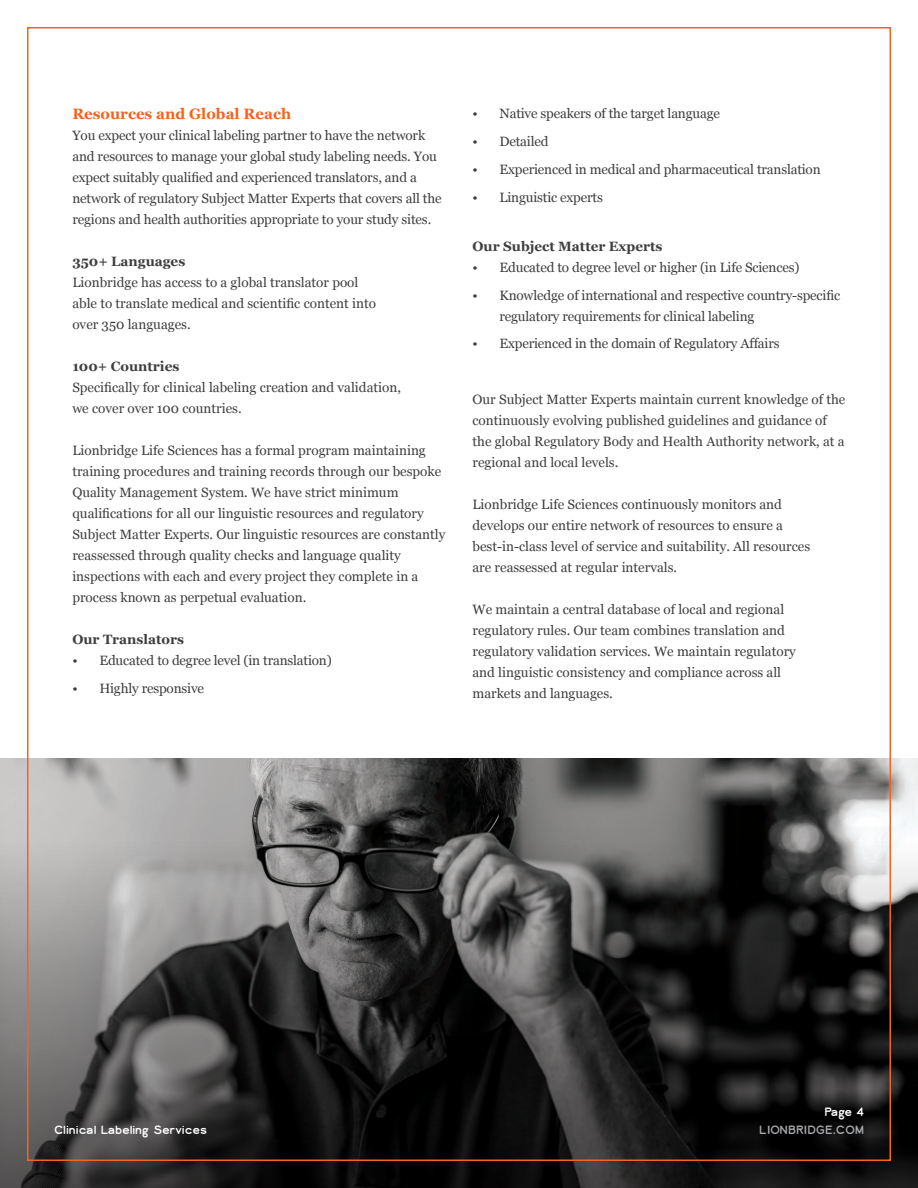
<style>
.page{position:relative;width:918px;height:1188px;background:#fff}
.page>*{position:absolute;margin:0;border:0;box-sizing:border-box;transform-origin:0 0}
.t1{font:700 15px "Georgia";color:#f36421}
.t2{font:13.5px/21px "Georgia";color:#3e3e3f}
.t3{font:700 13.5px "Georgia";color:#3e3e3f}
.t4{font:11.25px "Lionbridge Sans";letter-spacing:-.015em;color:#fff}
.t5{font:11.25px "Lionbridge Sans";color:#a8a9ad}
</style>
<div class="page">
<img style="left:0;top:758px;width:918px;height:82px">
<svg style="left:0;top:840px;width:917px;height:348px;background:#3f3d3c"></svg>
<hr style="left:917px;top:840px;width:1px;height:348px;background:#231f20">
<hr style="left:917px;top:0;width:1px;height:281px;background:#231f20">
<p class="t1" style="left:72px;top:103px;width:220px">Resources and Global Reach</p>
<p class="t2" style="left:72px;top:125px;width:371px">You expect your clinical labeling partner to have the network and resources to manage your global study labeling needs. You expect suitably qualified and experienced translators, and a network of regulatory Subject Matter Experts that covers all the regions and health authorities appropriate to your study sites.</p>
<p class="t3" style="left:72px;top:252px;width:114px">350+ Languages</p>
<p class="t2" style="left:72px;top:272px;width:305px">Lionbridge has access to a global translator pool able to translate medical and scientific content into over 350 languages.</p>
<p class="t3" style="left:72px;top:357px;width:108px">100+ Countries</p>
<p class="t2" style="left:72px;top:377px;width:330px">Specifically for clinical labeling creation and validation, we cover over 100 countries.</p>
<p class="t2" style="left:72px;top:440px;width:375px">Lionbridge Life Sciences has a formal program maintaining training procedures and training records through our bespoke Quality Management System. We have strict minimum qualifications for all our linguistic resources and regulatory Subject Matter Experts. Our linguistic resources are constantly reassessed through quality checks and language quality inspections with each and every project they complete in a process known as perpetual evaluation.</p>
<p class="t3" style="left:72px;top:630px;width:113px">Our Translators</p>
<p class="t2" style="left:72px;top:650px;width:261px">• Educated to degree level (in translation)</p>
<p class="t2" style="left:72px;top:677px;width:133px">• Highly responsive</p>
<p class="t2" style="left:472px;top:103px;width:249px">• Native speakers of the target language</p>
<p class="t2" style="left:472px;top:130px;width:78px">• Detailed</p>
<p class="t2" style="left:472px;top:158px;width:350px">• Experienced in medical and pharmaceutical translation</p>
<p class="t2" style="left:472px;top:186px;width:132px">• Linguistic experts</p>
<p class="t3" style="left:472px;top:236px;width:191px">Our Subject Matter Experts</p>
<p class="t2" style="left:472px;top:256px;width:329px">• Educated to degree level or higher (in Life Sciences)</p>
<p class="t2" style="left:500px;top:284px;width:342px;text-indent:-27px">• Knowledge of international and respective country-specific regulatory requirements for clinical labeling</p>
<p class="t2" style="left:472px;top:333px;width:309px">• Experienced in the domain of Regulatory Affairs</p>
<p class="t2" style="left:472px;top:388px;width:374px">Our Subject Matter Experts maintain current knowledge of the continuously evolving published guidelines and guidance of the global Regulatory Body and Health Authority network, at a regional and local levels.</p>
<p class="t2" style="left:472px;top:493px;width:339px">Lionbridge Life Sciences continuously monitors and develops our entire network of resources to ensure a best-in-class level of service and suitability. All resources are reassessed at regular intervals.</p>
<p class="t2" style="left:472px;top:598px;width:325px">We maintain a central database of local and regional regulatory rules. Our team combines translation and regulatory validation services. We maintain regulatory and linguistic consistency and compliance across all markets and languages.</p>
<p class="t4" style="left:54px;top:1122px;width:155px">Clinical Labeling Services</p>
<p class="t4" style="left:824px;top:1104px;width:41px">Page 4</p>
<p class="t5" style="left:759px;top:1122px;width:106px">LIONBRIDGE.COM</p>
</div>
